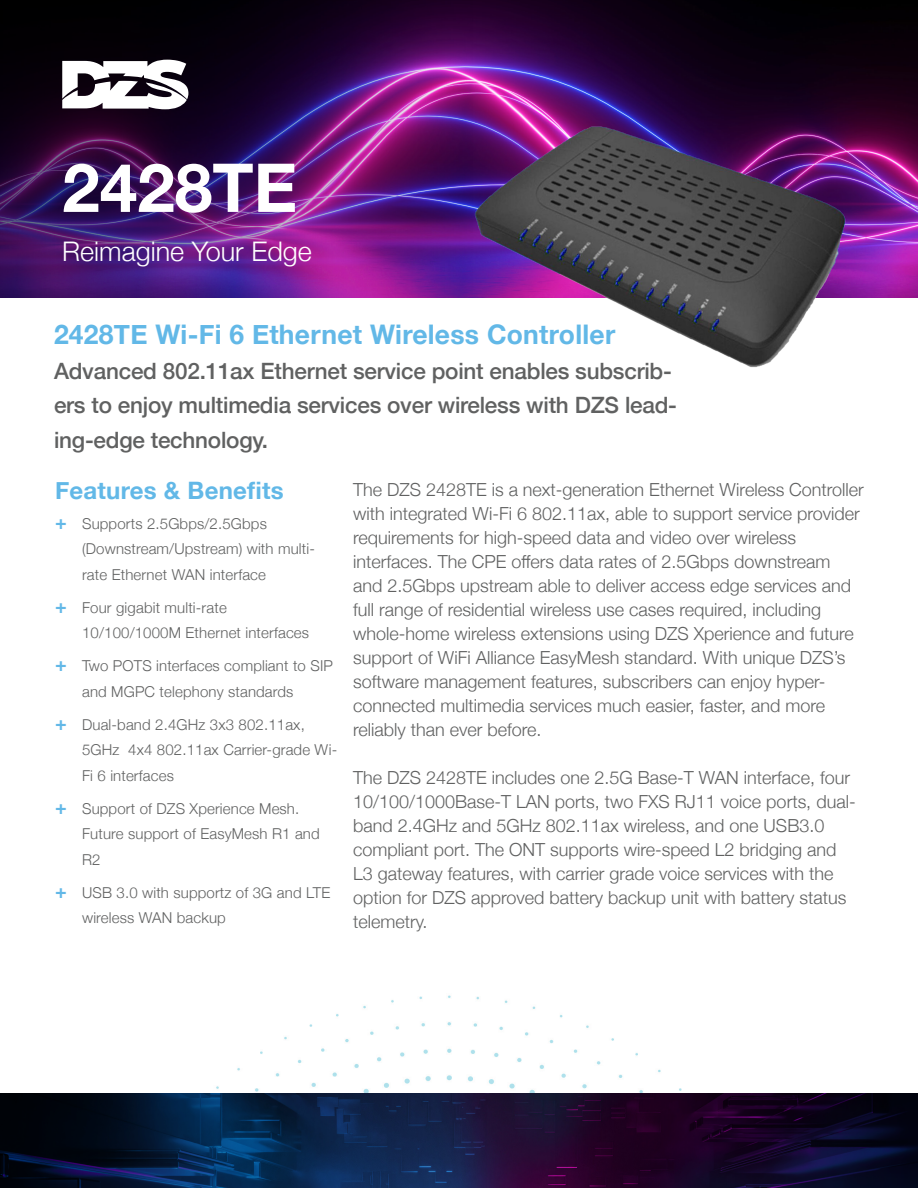
<style>
.page{position:relative;width:918px;height:1188px;background:#fff}
.page>*{position:absolute;margin:0;border:0;box-sizing:border-box;transform-origin:0 0}
.Data_Sheet_Title{font:700 67.5px "Helvetica Neue";color:#fff}
.t1{font:700 27px "Helvetica Neue";letter-spacing:.01em;color:#62b8e7}
.t2{font:300 27px "Helvetica Neue";color:#fff}
.t3{font:700 24px "Helvetica Neue";letter-spacing:.01em;color:#62b8e7}
.t4{font:500 22.5px/34.5px "Helvetica Neue";letter-spacing:-.01em;color:#606161}
.Data_Sheet_Paragraph{font:300 18px/24px "Helvetica Neue";color:#606161}
.t5{font:300 15px/25.5px "Helvetica Neue";letter-spacing:.01em;color:#606161}
.s1{font-weight:700;font-size:19.5px;color:#62b8e7}
</style>
<div class="page">
<img style="left:90px;top:995px;width:765px;height:99px">
<img style="left:472px;top:0;width:446px;height:298px">
<img style="left:0;top:0;width:472px;height:298px">
<img style="left:486px;top:1094px;width:69px;height:94px">
<svg style="left:0;top:1094px;width:486px;height:94px;background:#091e40"></svg>
<svg style="left:555px;top:1094px;width:363px;height:94px;background:#160424"></svg>
<svg style="left:62px;top:60px;width:126px;height:49px"></svg>
<img style="left:462px;top:116px;width:392px;height:252px">
<p class="Data_Sheet_Title" style="left:62px;top:135px;width:237px">2428TE</p>
<p class="t2" style="left:62px;top:230px;width:251px">Reimagine Your Edge</p>
<p class="t1" style="left:54px;top:314px;width:563px">2428TE Wi-Fi 6 Ethernet Wireless Controller</p>
<p class="t4" style="left:54px;top:352px;width:625px">Advanced 802.11ax Ethernet service point enables subscrib&shy;ers to enjoy multimedia services over wireless with DZS lead&shy;ing-edge technology.</p>
<p class="Data_Sheet_Paragraph" style="left:353px;top:476px;width:512px">The DZS 2428TE is a next-generation Ethernet Wireless Controller with integrated Wi-Fi 6 802.11ax, able to support service provider requirements for high-speed data and video over wireless interfaces. The CPE offers data rates of 2.5Gbps downstream and 2.5Gbps upstream able to deliver access edge services and full range of residential wireless use cases required, including whole-home wireless extensions using DZS Xperience and future support of WiFi Alliance EasyMesh standard. With unique DZS’s software management features, subscribers can enjoy hyper&shy;connected multimedia services much easier, faster, and more reliably than ever before.</p>
<p class="Data_Sheet_Paragraph" style="left:353px;top:764px;width:498px">The DZS 2428TE includes one 2.5G Base-T WAN interface, four</p>
<p class="Data_Sheet_Paragraph" style="left:353px;top:788px;width:504px">10/100/1000Base-T LAN ports, two FXS RJ11 voice ports, dual&shy;band 2.4GHz and 5GHz 802.11ax wireless, and one USB3.0 compliant port. The ONT supports wire-speed L2 bridging and L3 gateway features, with carrier grade voice services with the option for DZS approved battery backup unit with battery status telemetry.</p>
<p class="t3" style="left:55px;top:472px;width:230px">Features &amp; Benefits</p>
<p class="t5" style="left:55px;top:510px;width:213px"><span class="s1">+</span> Supports 2.5Gbps/2.5Gbps</p>
<p class="t5" style="left:82px;top:535px;width:234px">(Downstream/Upstream) with multi&shy;rate Ethernet WAN interface</p>
<p class="t5" style="left:55px;top:594px;width:173px"><span class="s1">+</span> Four gigabit multi-rate</p>
<p class="t5" style="left:82px;top:619px;width:229px">10/100/1000M Ethernet interfaces</p>
<p class="t5" style="left:82px;top:652px;width:252px;text-indent:-27px"><span class="s1">+</span> Two POTS interfaces compliant to SIP and MGPC telephony standards</p>
<p class="t5" style="left:82px;top:711px;width:257px;text-indent:-27px"><span class="s1">+</span> Dual-band 2.4GHz 3x3 802.11ax,<br>5GHz 4x4 802.11ax Carrier-grade Wi-<br>Fi 6 interfaces</p>
<p class="t5" style="left:82px;top:795px;width:239px;text-indent:-27px"><span class="s1">+</span> Support of DZS Xperience Mesh.<br>Future support of EasyMesh R1 and<br>R2</p>
<p class="t5" style="left:82px;top:879px;width:250px;text-indent:-27px"><span class="s1">+</span> USB 3.0 with supportz of 3G and LTE wireless WAN backup</p>
</div>
